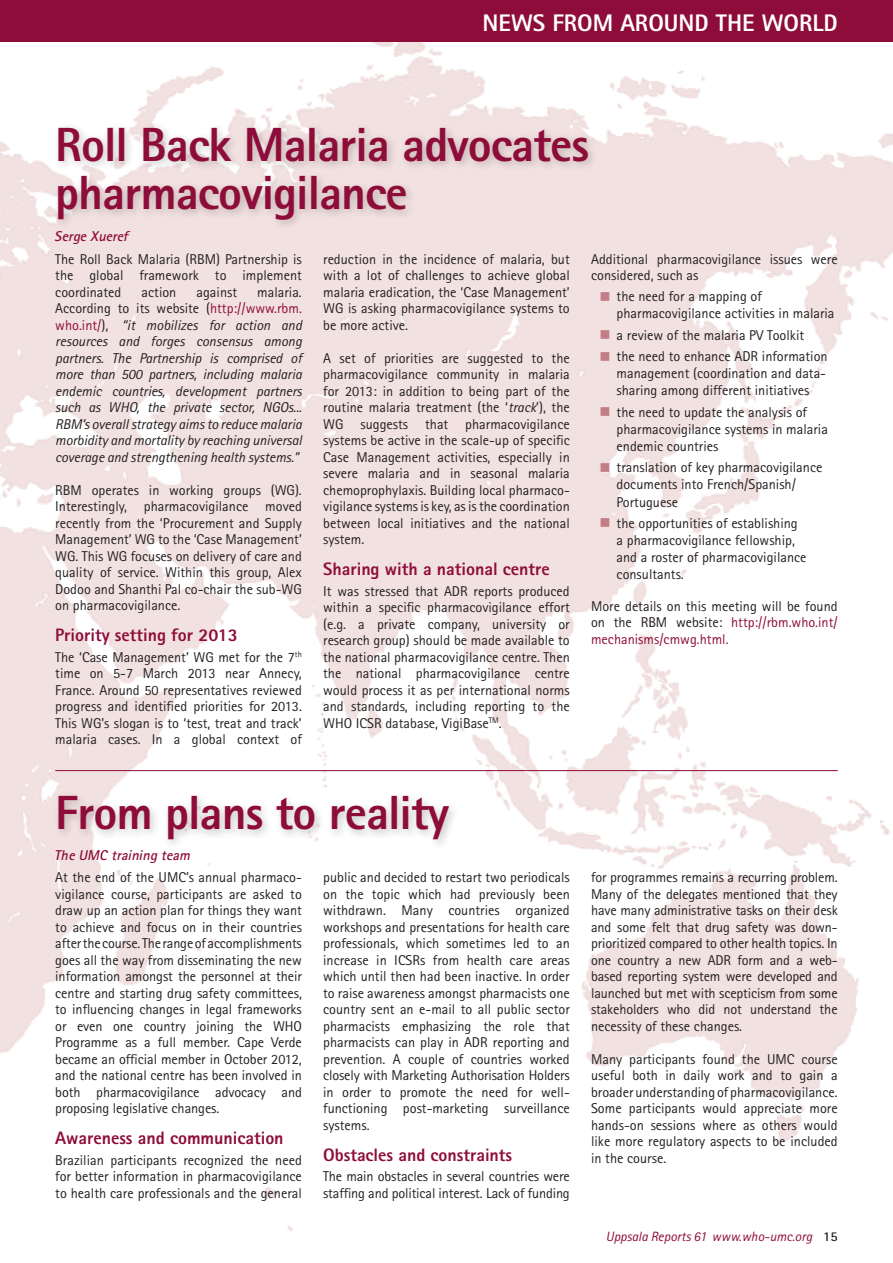
<style>
.page{position:relative;width:893px;height:1263px;background:#fff}
.page>*{position:absolute;margin:0;border:0;box-sizing:border-box;transform-origin:0 0}
.t1{font:800 48px/48px "Rotis Sans Serif";letter-spacing:-.02em;color:#8e0c3a}
.t2{font:800 24px "Rotis Sans Serif";color:#fff}
.t3{font:800 18px "Rotis Sans Serif";color:#8e0c3a}
.t4{font:14.25px/16.5px "Rotis Sans Serif";color:#231f20;text-align:justify}
.t5{font:italic 14.25px/16.5px "Rotis Sans Serif";letter-spacing:-.005em;color:#231f20;text-align:justify}
.t6{font:italic 700 14.25px "Rotis Sans Serif";color:#8e0c3a}
.t7{font:italic 13.5px "Rotis Sans Serif";color:#8e0c3a}
.s1{font-style:normal}
.s2{font-style:normal;color:#8e0c3a}
.s3{font-style:italic}
.s4{color:#c37d86}
.s5{color:#8e0c3a}
.s6{font-weight:700;font-style:normal;color:#231f20}
</style>
<div class="page">
<div style="left:0;top:0;width:893px;height:43px;background:#8e0c3a"></div>
<img style="left:0;top:43px;width:893px;height:1188px">
<div style="left:54px;top:791px;width:406px;height:59px;background:#231f20;opacity:.25"></div>
<div style="left:54px;top:123px;width:544px;height:108px;background:#231f20;opacity:.25"></div>
<hr style="left:55px;top:770px;width:783px;height:1px;background:#8e0c3a">
<h2 class="t2" style="left:482px;top:7px;width:357px">NEWS FROM AROUND THE WORLD</h2>
<h1 class="t1" style="left:55px;top:120px;width:172px">Strapline</h1>
<h1 class="t1" style="left:55px;top:120px;width:535px">Roll Back Malaria advocates pharmacovigilance</h1>
<p class="t6" style="left:55px;top:179px;width:37px">Byline</p>
<p class="t6" style="left:55px;top:227px;width:75px">Serge Xueref</p>
<p class="t4" style="left:55px;top:250px;width:248px">The Roll Back Malaria (RBM) Partnership is the global framework to implement coordinated</p>
<p class="t5" style="left:55px;top:284px;width:248px;text-indent:202px"><span class="s1">malaria.<br>According to its website (</span><span class="s2">http://www.rbm. who.int/</span><span class="s1">),</span> “it mobilizes for action and resources and forges consensus among partners. The Partnership is comprised of more than 500 partners, including malaria endemic countries, development partners such as WHO, the private sector, NGOs...<br>RBM’s overall strategy aims to reduce malaria morbidity and mortality by reaching universal coverage and strengthening health systems.”</p>
<p class="t4" style="left:55px;top:481px;width:248px">RBM operates in working groups (WG).<br>Interestingly, pharmacovigilance moved recently from the ‘Procurement and Supply Management’ WG to the ‘Case Management’ WG. This WG focuses on delivery of care and quality of service. Within this group, Alex Dodoo and Shanthi Pal co-chair the sub-WG on pharmacovigilance.</p>
<p class="t3" style="left:55px;top:623px;width:184px">Priority setting for 2013</p>
<p class="t4" style="left:55px;top:648px;width:248px">The ‘Case Management’ WG met for the 7<sup>th </sup>time on 5-7 March 2013 near Annecy, France. Around 50 representatives reviewed progress and identified priorities for 2013.<br>This WG’s slogan is to ‘test, treat and track’ malaria cases. In a global context of</p>
<p class="t4" style="left:142px;top:283px;width:36px">action</p>
<p class="t4" style="left:197px;top:283px;width:42px">against</p>
<p class="t4" style="left:323px;top:250px;width:248px">reduction in the incidence of malaria, but with a lot of challenges to achieve global malaria eradication, the ‘Case Management’ WG is asking pharmacovigilance systems to be more active.</p>
<p class="t4" style="left:323px;top:349px;width:248px">A set of priorities are suggested to the pharmacovigilance community in malaria for 2013: in addition to being part of the routine malaria treatment (the ‘<span class="s3">track</span>’), the WG suggests that pharmacovigilance systems be active in the scale-up of specific Case Management activities, especially in severe malaria and in seasonal malaria chemoprophylaxis. Building local pharmaco&shy;vigilance systems is key, as is the coordination between local initiatives and the national system.</p>
<p class="t3" style="left:323px;top:557px;width:228px">Sharing with a national centre</p>
<p class="t4" style="left:323px;top:582px;width:248px">It was stressed that ADR reports produced within a specific pharmacovigilance effort (e.g. a private company, university or research group) should be made available to the national pharmacovigilance centre. Then the national pharmacovigilance centre would process it as per international norms and standards, including reporting to the WHO ICSR database, VigiBase<sup>TM</sup>.</p>
<h1 class="t1" style="left:55px;top:788px;width:395px">From plans to reality</h1>
<p class="t6" style="left:55px;top:846px;width:137px">The UMC training team</p>
<p class="t4" style="left:55px;top:869px;width:248px">At the end of the UMC’s annual pharmaco&shy;vigilance course, participants are asked to draw up an action plan for things they want to achieve and focus on in their countries after the course. The range of accomplishments goes all the way from disseminating the new information amongst the personnel at their centre and starting drug safety committees, to influencing changes in legal frameworks or even one country joining the WHO Programme as a full member. Cape Verde became an official member in October 2012, and the national centre has been involved in both pharmacovigilance advocacy and proposing legislative changes.</p>
<p class="t3" style="left:55px;top:1126px;width:230px">Awareness and communication</p>
<p class="t4" style="left:55px;top:1152px;width:248px">Brazilian participants recognized the need for better information in pharmacovigilance to health care professionals and the general</p>
<p class="t4" style="left:323px;top:869px;width:248px">public and decided to restart two periodicals on the topic which had previously been withdrawn. Many countries organized workshops and presentations for health care professionals, which sometimes led to an increase in ICSRs from health care areas which until then had been inactive. In order to raise awareness amongst pharmacists one country sent an e-mail to all public sector pharmacists emphasizing the role that pharmacists can play in ADR reporting and prevention. A couple of countries worked closely with Marketing Authorisation Holders in order to promote the need for well&shy;functioning post-marketing surveillance systems.</p>
<p class="t3" style="left:323px;top:1143px;width:191px">Obstacles and constraints</p>
<p class="t4" style="left:323px;top:1168px;width:248px">The main obstacles in several countries were staffing and political interest. Lack of funding</p>
<p class="t4" style="left:591px;top:250px;width:248px">Additional pharmacovigilance issues were considered, such as</p>
<p class="t4" style="left:617px;top:288px;width:219px;line-height:17.1px;text-indent:-17px"><span class="s4">■</span> the need for a mapping of pharmacovigilance activities in malaria</p>
<p class="t4" style="left:600px;top:327px;width:206px"><span class="s4">■</span> a review of the malaria PV Toolkit</p>
<p class="t4" style="left:617px;top:348px;width:213px;line-height:17.1px;text-indent:-17px"><span class="s4">■</span> the need to enhance ADR information management (coordination and data&shy;sharing among different initiatives</p>
<p class="t4" style="left:617px;top:403px;width:213px;line-height:17.1px;text-align:left;text-indent:-17px"><span class="s4">■</span> the need to update the analysis of pharmacovigilance systems in malaria endemic countries</p>
<p class="t4" style="left:617px;top:459px;width:207px;line-height:17.1px;text-align:left;text-indent:-17px"><span class="s4">■</span> translation of key pharmacovigilance documents into French/Spanish/<br>Portuguese</p>
<p class="t4" style="left:617px;top:514px;width:191px;line-height:17.1px;text-align:left;text-indent:-17px"><span class="s4">■</span> the opportunities of establishing a pharmacovigilance fellowship, and a roster of pharmacovigilance consultants.</p>
<p class="t4" style="left:591px;top:597px;width:248px">More details on this meeting will be found on the RBM website: <span class="s5">http://rbm.who.int/ mechanisms/cmwg.html.</span></p>
<p class="t4" style="left:591px;top:869px;width:248px">for programmes remains a recurring problem.<br>Many of the delegates mentioned that they have many administrative tasks on their desk and some felt that drug safety was down&shy;prioritized compared to other health topics. In one country a new ADR form and a web&shy;based reporting system were developed and launched but met with scepticism from some stakeholders who did not understand the necessity of these changes.</p>
<p class="t4" style="left:591px;top:1051px;width:248px">Many participants found the UMC course useful both in daily work and to gain a broader understanding of pharmacovigilance.<br>Some participants would appreciate more hands-on sessions where as others would like more regulatory aspects to be included in the course.</p>
<p class="t7" style="left:606px;top:1228px;width:233px">Uppsala Reports 61 www.who-umc.org <span class="s6">15</span></p>
</div>
